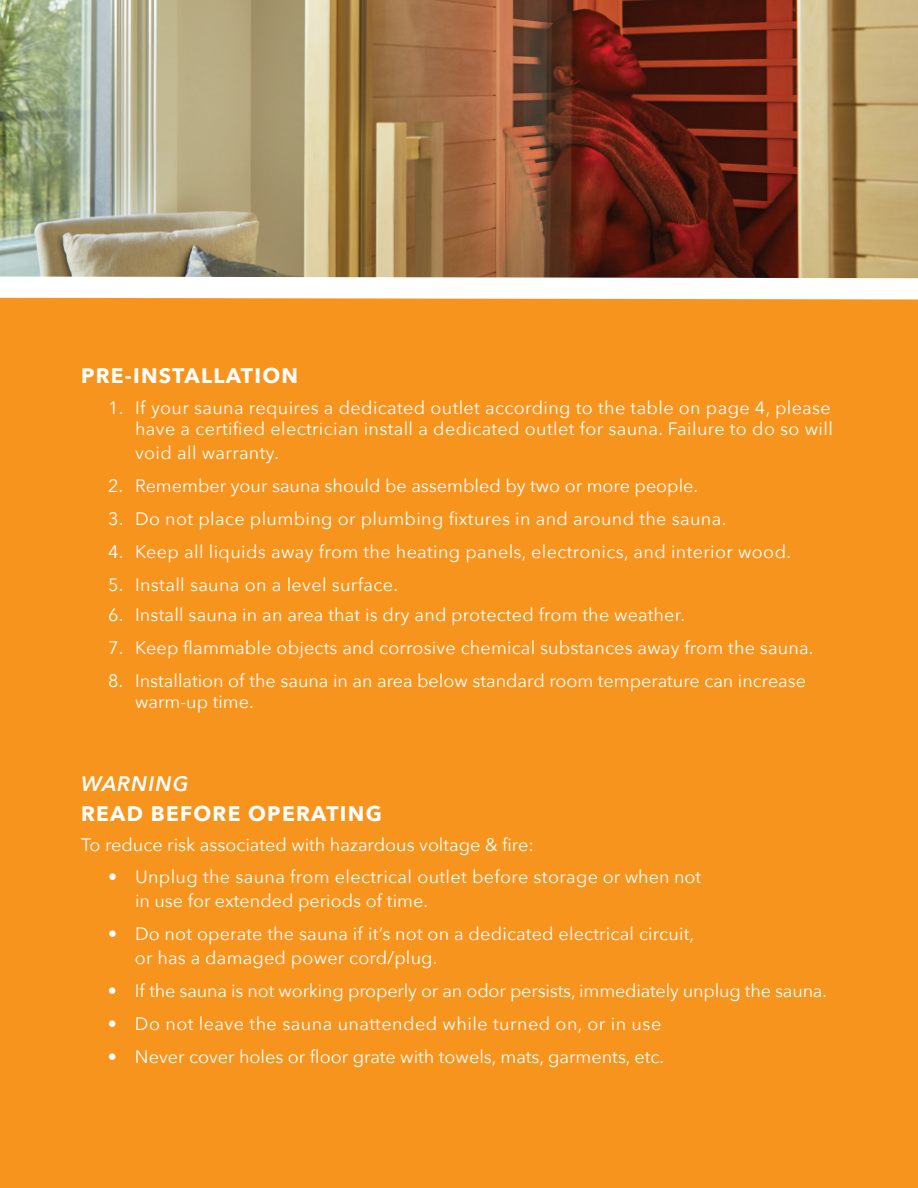
<style>
.page{position:relative;width:918px;height:1188px;background:#fff}
.page>*{position:absolute;margin:0;border:0;box-sizing:border-box;transform-origin:0 0}
.t1{font:700 21px "Avenir Next";letter-spacing:.06em;color:#fff}
.t2{font:italic 600 21px "Avenir Next";letter-spacing:.04em;color:#fff}
.t3{font:18px/24px "Avenir Next";letter-spacing:.01em;color:#fff}
.t4{font:18px "Avenir Next";letter-spacing:-.01em;color:#fff}
</style>
<div class="page">
<div style="left:0;top:298px;width:918px;height:890px;background:#f7941e"></div>
<img style="left:0;top:0;width:918px;height:278px">
<p class="t1" style="left:81px;top:357px;width:218px">PRE-INSTALLATION</p>
<p class="t3" style="left:108px;top:396px;width:726px;line-height:21px;text-align:right">1. If your sauna requires a dedicated outlet according to the table on page 4, please have a certified electrician install a dedicated outlet for sauna. Failure to do so will</p>
<p class="t3" style="left:135px;top:440px;width:145px">void all warranty.</p>
<p class="t3" style="left:108px;top:473px;width:592px">2. Remember your sauna should be assembled by two or more people.</p>
<p class="t3" style="left:108px;top:506px;width:620px">3. Do not place plumbing or plumbing fixtures in and around the sauna.</p>
<p class="t3" style="left:108px;top:539px;width:685px">4. Keep all liquids away from the heating panels, electronics, and interior wood.</p>
<p class="t3" style="left:108px;top:572px;width:292px">5. Install sauna on a level surface.</p>
<p class="t3" style="left:108px;top:602px;width:579px">6. Install sauna in an area that is dry and protected from the weather.</p>
<p class="t3" style="left:108px;top:635px;width:707px">7. Keep flammable objects and corrosive chemical substances away from the sauna.</p>
<p class="t3" style="left:135px;top:669px;width:673px;line-height:21px;text-indent:-27px">8. Installation of the sauna in an area below standard room temperature can increase warm-up time.</p>
<p class="t2" style="left:81px;top:765px;width:109px">WARNING</p>
<p class="t1" style="left:81px;top:795px;width:302px">READ BEFORE OPERATING</p>
<p class="t3" style="left:81px;top:831px;width:454px">To reduce risk associated with hazardous voltage &amp; fire:</p>
<p class="t3" style="left:135px;top:864px;width:568px;text-indent:-27px">• Unplug the sauna from electrical outlet before storage or when not in use for extended periods of time.</p>
<p class="t3" style="left:135px;top:921px;width:561px;text-indent:-27px">• Do not operate the sauna if it’s not on a dedicated electrical circuit, or has a damaged power cord/plug.</p>
<p class="t4" style="left:108px;top:976px;width:721px">• If the sauna is not working properly or an odor persists, immediately unplug the sauna.</p>
<p class="t3" style="left:108px;top:1011px;width:555px">• Do not leave the sauna unattended while turned on, or in use</p>
<p class="t3" style="left:108px;top:1044px;width:558px">• Never cover holes or floor grate with towels, mats, garments, etc.</p>
</div>
